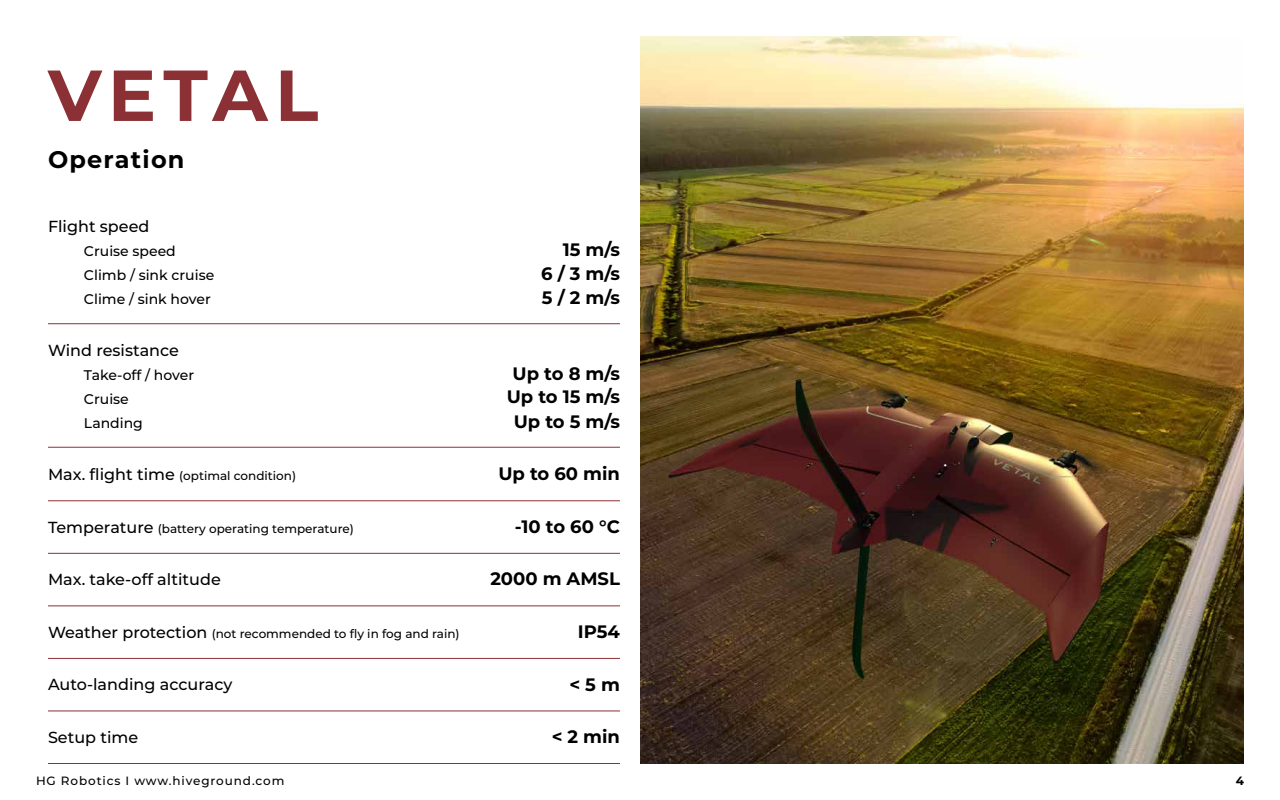
<style>
.page{position:relative;width:1280px;height:800px;background:#fff}
.page>*{position:absolute;margin:0;border:0;box-sizing:border-box;transform-origin:0 0}
.t1{font:700 72px "Montserrat";letter-spacing:.09em;color:#8b3035}
.t2{font:700 24px "Montserrat";letter-spacing:.05em;color:#000}
.t3{font:700 18px "Montserrat";color:#000}
.t4{font:500 16px "Montserrat";color:#000}
.t5{font:500 14px/24px "Montserrat";color:#000}
.t6{font:500 12px "Montserrat";color:#000}
.t7{font:500 12px "Montserrat";letter-spacing:.075em;color:#000}
.t8{font:700 12px "Montserrat";color:#000}
.s1{font-size:16px}
</style>
<div class="page">
<hr style="left:48px;top:323px;width:572px;height:1px;background:#8b3035">
<hr style="left:48px;top:447px;width:572px;height:1px;background:#8b3035">
<hr style="left:48px;top:500px;width:572px;height:1px;background:#8b3035">
<hr style="left:48px;top:553px;width:572px;height:1px;background:#8b3035">
<hr style="left:48px;top:605px;width:572px;height:1px;background:#8b3035">
<hr style="left:48px;top:658px;width:572px;height:1px;background:#8b3035">
<hr style="left:48px;top:710px;width:572px;height:1px;background:#8b3035">
<hr style="left:48px;top:763px;width:572px;height:1px;background:#8b3035">
<img style="left:640px;top:36px;width:604px;height:728px">
<h1 class="t1" style="left:48px;top:43px;width:272px">VETAL</h1>
<h2 class="t2" style="left:48px;top:143px;width:138px">Operation</h2>
<h3 class="t4" style="left:48px;top:215px;width:103px">Flight speed</h3>
<p class="t5" style="left:84px;top:239px;width:132px">Cruise speed<br>Climb / sink cruise<br>Clime / sink hover</p>
<h3 class="t4" style="left:48px;top:339px;width:133px">Wind resistance</h3>
<p class="t5" style="left:84px;top:362px;width:112px">Take-off / hover<br>Cruise<br>Landing</p>
<p class="t6" style="left:48px;top:468px;width:250px"><span class="s1">Max. flight time</span> (optimal condition)</p>
<p class="t6" style="left:48px;top:520px;width:307px"><span class="s1">Temperature</span> (battery operating temperature)</p>
<h3 class="t4" style="left:48px;top:569px;width:174px">Max. take-off altitude</h3>
<p class="t6" style="left:48px;top:625px;width:413px"><span class="s1">Weather protection</span> (not recommended to fly in fog and rain)</p>
<h3 class="t4" style="left:48px;top:674px;width:186px">Auto-landing accuracy</h3>
<h3 class="t4" style="left:48px;top:726px;width:92px">Setup time</h3>
<h3 class="t3" style="left:563px;top:237px;width:59px">15 m/s</h3>
<h3 class="t3" style="left:541px;top:261px;width:80px">6 / 3 m/s</h3>
<h3 class="t3" style="left:542px;top:285px;width:80px">5 / 2 m/s</h3>
<h3 class="t3" style="left:513px;top:360px;width:109px">Up to 8 m/s</h3>
<h3 class="t3" style="left:507px;top:384px;width:115px">Up to 15 m/s</h3>
<h3 class="t3" style="left:514px;top:408px;width:108px">Up to 5 m/s</h3>
<h3 class="t3" style="left:498px;top:461px;width:123px">Up to 60 min</h3>
<h3 class="t3" style="left:515px;top:514px;width:107px">-10 to 60 °C</h3>
<h3 class="t3" style="left:490px;top:566px;width:131px">2000 m AMSL</h3>
<h3 class="t3" style="left:578px;top:619px;width:44px">IP54</h3>
<h3 class="t3" style="left:569px;top:671px;width:52px">&lt; 5 m</h3>
<h3 class="t3" style="left:552px;top:724px;width:70px">&lt; 2 min</h3>
<p class="t7" style="left:36px;top:772px;width:250px">HG Robotics I www.hiveground.com</p>
<p class="t8" style="left:1236px;top:772px;width:10px">4</p>
</div>
